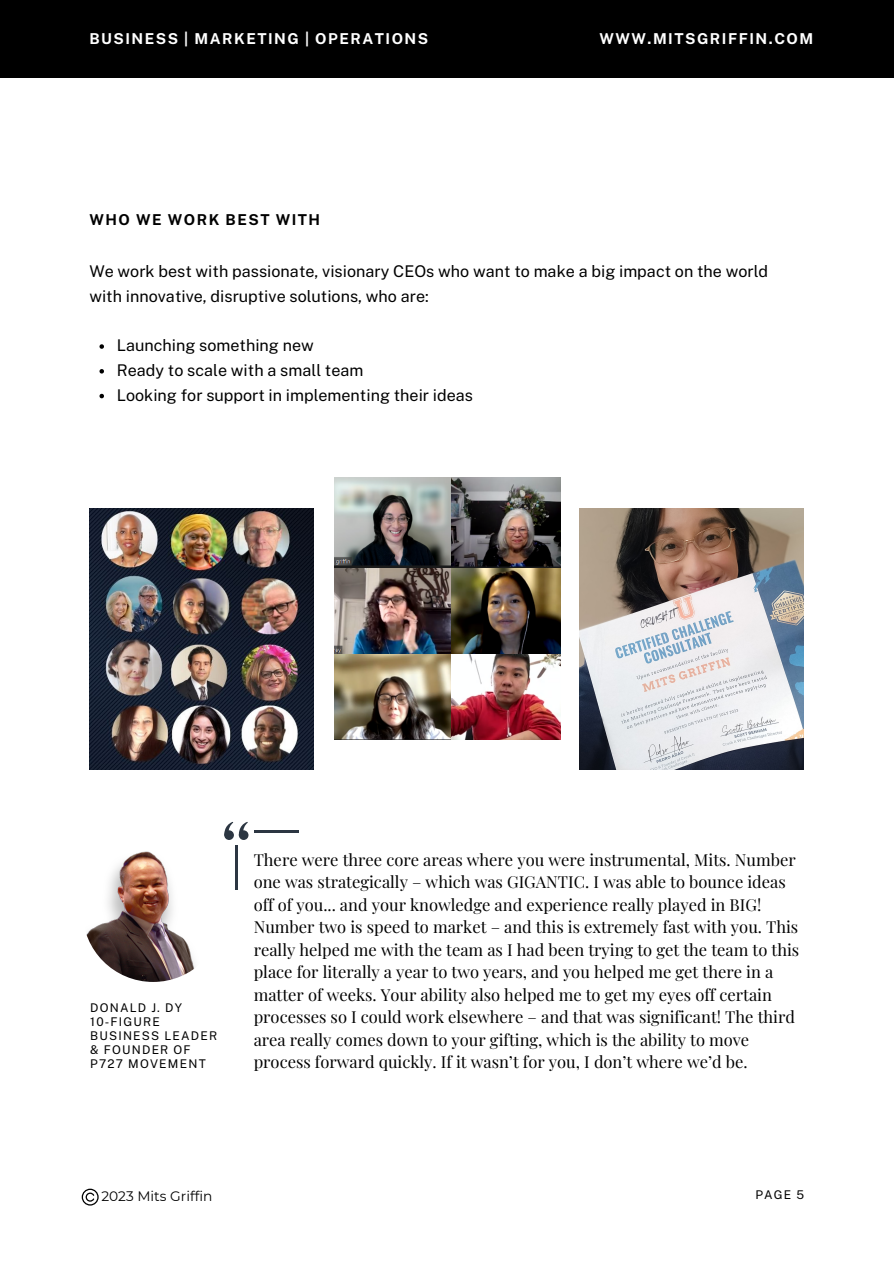
<style>
.page{position:relative;width:894px;height:1264px;background:#fff}
.page>*{position:absolute;margin:0;border:0;box-sizing:border-box;transform-origin:0 0}
.t1{font:16.5px/22.5px "Playfair Display";color:#000}
.t2{font:16.2px/24.8px "Public Sans";color:#000}
.t3{font:700 15px "Public Sans";letter-spacing:.1em;color:#fff}
.t4{font:700 15px "Public Sans";letter-spacing:.1em;color:#000}
.t5{font:13.8px "Montserrat";color:#000}
.t6{font:12px/14px "Public Sans";letter-spacing:.1em;color:#000}
</style>
<div class="page">
<svg style="left:82px;top:1188px;width:17px;height:17px"></svg>
<div style="left:0;top:0;width:893px;height:78px;background:#000"></div>
<img style="left:334px;top:568px;width:227px;height:171px">
<img style="left:334px;top:477px;width:227px;height:91px">
<img style="left:579px;top:508px;width:224px;height:261px">
<img style="left:89px;top:508px;width:224px;height:261px">
<img style="left:83px;top:840px;width:141px;height:141px;border-radius:50%">
<svg style="left:99px;top:344px;width:5px;height:5px"></svg>
<svg style="left:99px;top:369px;width:5px;height:4px"></svg>
<svg style="left:99px;top:394px;width:5px;height:4px"></svg>
<svg style="left:224px;top:830px;width:10px;height:10px"></svg>
<svg style="left:224px;top:821px;width:24px;height:17px"></svg>
<hr style="left:235px;top:845px;width:2px;height:44px;background:#2c3642">
<hr style="left:253px;top:830px;width:45px;height:2px;background:#2c3642">
<p class="t3" style="left:89px;top:30px;width:340px">BUSINESS | MARKETING | OPERATIONS</p>
<p class="t3" style="left:599px;top:30px;width:215px">WWW.MITSGRIFFIN.COM</p>
<h2 class="t4" style="left:89px;top:211px;width:232px">WHO WE WORK BEST WITH</h2>
<p class="t2" style="left:89px;top:258px;width:680px">We work best with passionate, visionary CEOs who want to make a big impact on the world with innovative, disruptive solutions, who are:</p>
<p class="t2" style="left:117px;top:333px;width:198px">Launching something new</p>
<p class="t2" style="left:117px;top:357px;width:248px">Ready to scale with a small team</p>
<p class="t2" style="left:117px;top:382px;width:358px">Looking for support in implementing their ideas</p>
<p class="t6" style="left:90px;top:1001px;width:93px">DONALD J. DY</p>
<p class="t6" style="left:90px;top:1015px;width:128px">10-FIGURE<br>BUSINESS LEADER &amp; FOUNDER OF<br>P727 MOVEMENT</p>
<p class="t1" style="left:254px;top:847px;width:547px">There were three core areas where you were instrumental, Mits. Number one was strategically – which was GIGANTIC. I was able to bounce ideas off of you... and your knowledge and experience really played in BIG!<br>Number two is speed to market – and this is extremely fast with you. This really helped me with the team as I had been trying to get the team to this place for literally a year to two years, and you helped me get there in a matter of weeks. Your ability also helped me to get my eyes off certain processes so I could work elsewhere – and that was significant! The third area really comes down to your gifting, which is the ability to move process forward quickly. If it wasn’t for you, I don’t where we’d be.</p>
<h1 class="t5" style="left:101px;top:1187px;width:112px">2023 Mits Griffin</h1>
<p class="t6" style="left:755px;top:1187px;width:50px">PAGE 5</p>
</div>
